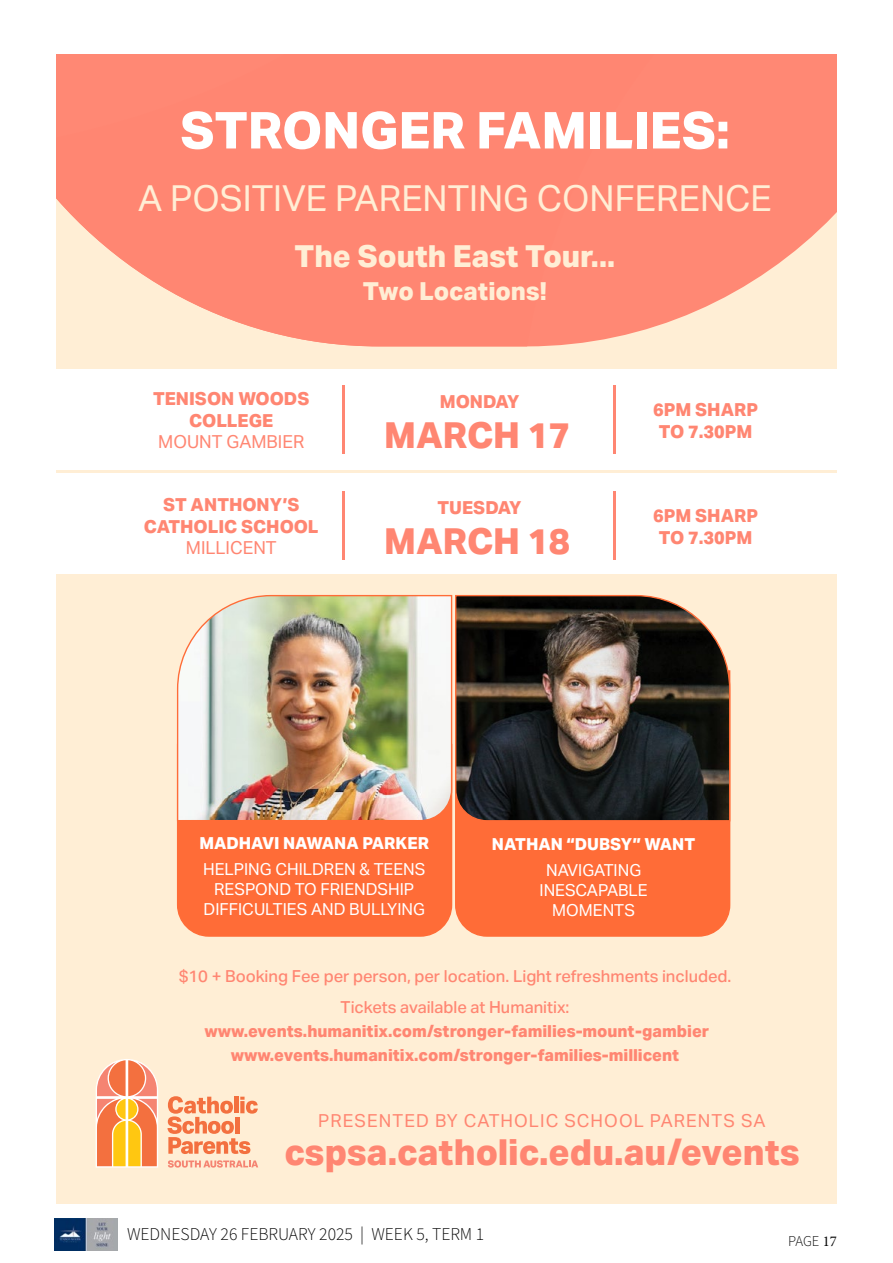
<style>
.page{position:relative;width:893px;height:1263px;background:#fff}
.page>*{position:absolute;margin:0;border:0;box-sizing:border-box;transform-origin:0 0}
.t1{font:800 51px "Aktiv Grotesk";color:#fff}
.t2{font:800 35.85px "Aktiv Grotesk";color:#ff8672}
.t3{font:35.85px "Aktiv Grotesk";color:#ffeed5}
.t4{font:800 30.3px "Aktiv Grotesk";color:#ffeed5}
.t5{font:800 24.75px "Aktiv Grotesk";color:#ffeed5}
.t6{font:300 18px "Source Sans Pro";color:#000}
.t7{font:800 17.85px/21.5px "Aktiv Grotesk";color:#ff8672;text-align:center}
.t8{font:17.85px "Aktiv Grotesk";letter-spacing:.045em;color:#ff8672}
.t9{font:17.85px "Aktiv Grotesk";color:#ff8672}
.t10{font:800 16.5px/23.7px "Aktiv Grotesk";color:#ff8672;text-align:center}
.t11{font:16.5px/19.8px "Aktiv Grotesk";color:#fff;text-align:center}
.t12{font:500 16.5px/31.5px "Aktiv Grotesk";color:#ff8672;text-align:center}
.t13{font:800 16.5px "Aktiv Grotesk";color:#fff}
.t14{font:300 15px "Source Sans Pro";color:#060606}
.s1{font-family:"Minion Pro";font-weight:400}
</style>
<div class="page">
<img style="left:54px;top:1218px;width:64px;height:32px">
<div style="left:56px;top:54px;width:781px;height:1149px;background:#ffeed5"></div>
<div style="left:56px;top:369px;width:781px;height:101px;background:#fff"></div>
<hr style="left:342px;top:385px;width:2px;height:69px;background:#ff8672">
<hr style="left:614px;top:385px;width:2px;height:69px;background:#ff8672">
<div style="left:56px;top:474px;width:781px;height:100px;background:#fff"></div>
<hr style="left:342px;top:491px;width:2px;height:69px;background:#ff8672">
<hr style="left:614px;top:491px;width:2px;height:69px;background:#ff8672">
<div style="left:455px;top:822px;width:276px;height:115px;background:#ff6c37"></div>
<svg style="left:56px;top:54px;width:766px;height:292px;background:#ff927d"></svg>
<div style="left:177px;top:822px;width:276px;height:115px;background:#ff6c37"></div>
<svg style="left:96px;top:1059px;width:62px;height:108px;background:#f8a467"></svg>
<svg style="left:167px;top:1096px;width:91px;height:58px"></svg>
<svg style="left:168px;top:1160px;width:90px;height:7px"></svg>
<img style="left:176px;top:594px;width:277px;height:228px">
<img style="left:455px;top:594px;width:276px;height:228px">
<h1 class="t1" style="left:180px;top:101px;width:551px">STRONGER FAMILIES:</h1>
<h2 class="t3" style="left:138px;top:178px;width:635px">A POSITIVE PARENTING CONFERENCE</h2>
<h3 class="t4" style="left:295px;top:239px;width:322px">The South East Tour...</h3>
<h3 class="t5" style="left:363px;top:277px;width:186px">Two Locations!</h3>
<p class="t7" style="left:153px;top:388px;width:158px">TENISON WOODS<br>COLLEGE</p>
<p class="t9" style="left:158px;top:432px;width:148px">MOUNT GAMBIER</p>
<p class="t7" style="left:144px;top:494px;width:176px">ST ANTHONY’S<br>CATHOLIC SCHOOL</p>
<p class="t9" style="left:186px;top:538px;width:92px">MILLICENT</p>
<p class="t7" style="left:440px;top:391px;width:81px">MONDAY</p>
<h2 class="t2" style="left:384px;top:414px;width:187px">MARCH 17</h2>
<p class="t7" style="left:437px;top:497px;width:86px">TUESDAY</p>
<h2 class="t2" style="left:384px;top:520px;width:187px">MARCH 18</h2>
<p class="t7" style="left:653px;top:399px;width:106px">6PM SHARP<br>TO 7.30PM</p>
<p class="t7" style="left:653px;top:505px;width:106px">6PM SHARP<br>TO 7.30PM</p>
<p class="t13" style="left:199px;top:833px;width:231px">MADHAVI NAWANA PARKER</p>
<p class="t11" style="left:203px;top:859px;width:224px">HELPING CHILDREN &amp; TEENS<br>RESPOND TO FRIENDSHIP<br>DIFFICULTIES AND BULLYING</p>
<p class="t13" style="left:492px;top:834px;width:205px">NATHAN “DUBSY” WANT</p>
<p class="t11" style="left:540px;top:861px;width:110px">NAVIGATING<br>INESCAPABLE<br>MOMENTS</p>
<p class="t12" style="left:179px;top:960px;width:554px">$10 + Booking Fee per person, per location. Light refreshments included.<br>Tickets available at Humanitix:</p>
<p class="t10" style="left:205px;top:1019px;width:506px">www.events.humanitix.com/stronger-families-mount-gambier www.events.humanitix.com/stronger-families-millicent</p>
<p class="t8" style="left:318px;top:1110px;width:449px">PRESENTED BY CATHOLIC SCHOOL PARENTS SA</p>
<h2 class="t2" style="left:284px;top:1131px;width:516px">cspsa.catholic.edu.au/events</h2>
<p class="t6" style="left:127px;top:1222px;width:359px">WEDNESDAY 26 FEBRUARY 2025 | WEEK 5, TERM 1</p>
<p class="t14" style="left:788px;top:1231px;width:50px">PAGE <span class="s1">17</span></p>
</div>
